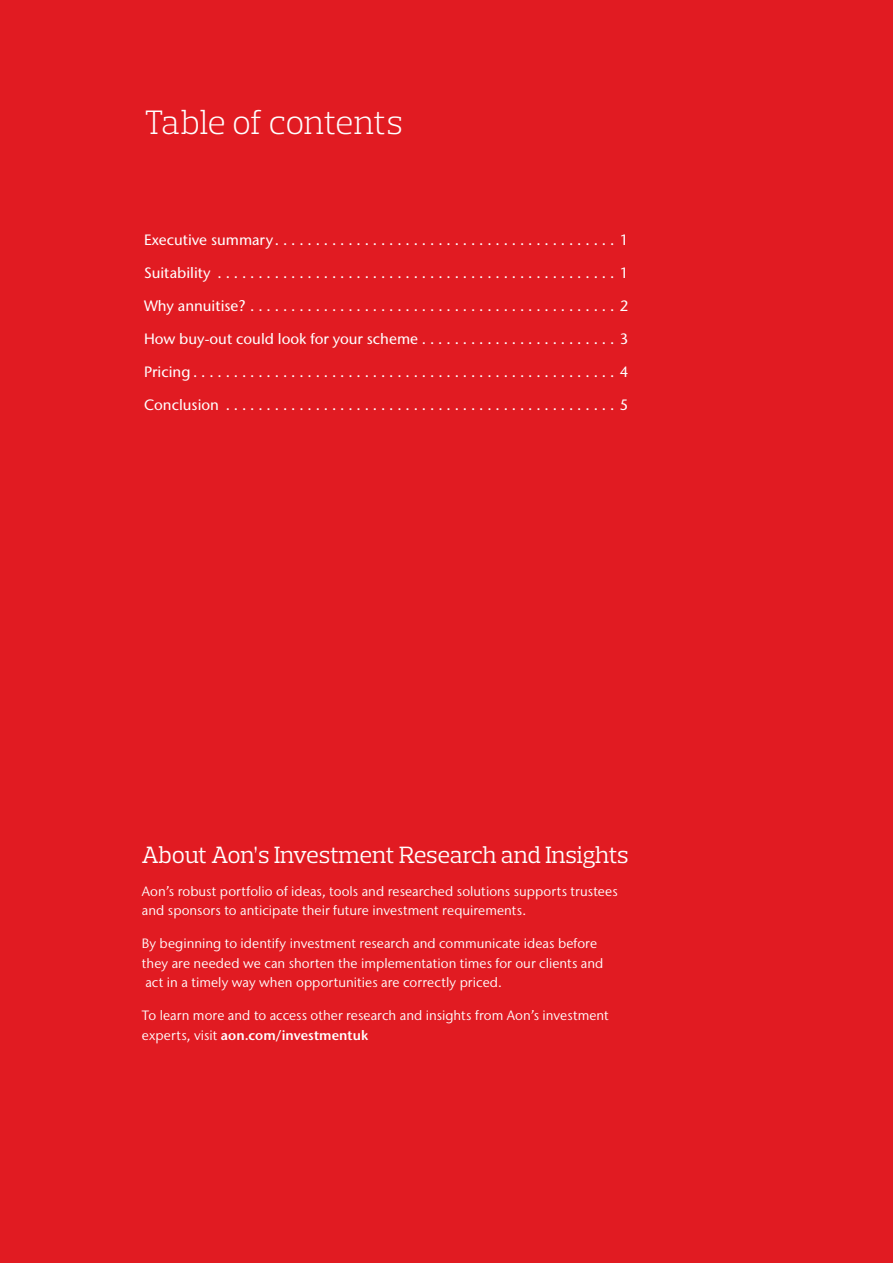
<style>
.page{position:relative;width:893px;height:1263px;background:#e11b22}
.page>*{position:absolute;margin:0;border:0;box-sizing:border-box;transform-origin:0 0}
.t1{font:300 34.5px "Prelo Slab";letter-spacing:-.015em;color:#fff}
.t2{font:24px "Prelo Slab";letter-spacing:-.01em;color:#fff}
.t3{font:500 15px "Stone Sans IIITC Std";color:#fff}
.t4{font:13.5px/19.5px "Stone Sans IIITC Std";letter-spacing:.005em;color:#fff}
.s1{font-weight:600}
</style>
<div class="page">
<h1 class="t1" style="left:144px;top:101px;width:261px">Table of contents</h1>
<p class="t3" style="left:144px;top:230px;width:486px">Executive summary . . . . . . . . . . . . . . . . . . . . . . . . . . . . . . . . . . . . . . . . . . 1</p>
<p class="t3" style="left:144px;top:263px;width:486px">Suitability . . . . . . . . . . . . . . . . . . . . . . . . . . . . . . . . . . . . . . . . . . . . . . . . . 1</p>
<p class="t3" style="left:144px;top:296px;width:486px">Why annuitise? . . . . . . . . . . . . . . . . . . . . . . . . . . . . . . . . . . . . . . . . . . . . . 2</p>
<p class="t3" style="left:144px;top:329px;width:486px">How buy-out could look for your scheme . . . . . . . . . . . . . . . . . . . . . . . . 3</p>
<p class="t3" style="left:144px;top:362px;width:486px">Pricing . . . . . . . . . . . . . . . . . . . . . . . . . . . . . . . . . . . . . . . . . . . . . . . . . . . . 4</p>
<p class="t3" style="left:144px;top:395px;width:486px">Conclusion . . . . . . . . . . . . . . . . . . . . . . . . . . . . . . . . . . . . . . . . . . . . . . . . 5</p>
<h2 class="t2" style="left:142px;top:840px;width:488px">About Aon’s Investment Research and Insights</h2>
<p class="t4" style="left:142px;top:881px;width:477px">Aon’s robust portfolio of ideas, tools and researched solutions supports trustees and sponsors to anticipate their future investment requirements.</p>
<p class="t4" style="left:142px;top:933px;width:463px">By beginning to identify investment research and communicate ideas before they are needed we can shorten the implementation times for our clients and act in a timely way when opportunities are correctly priced.</p>
<p class="t4" style="left:142px;top:1005px;width:468px">To learn more and to access other research and insights from Aon’s investment experts, visit <span class="s1">aon.com/investmentuk</span></p>
</div>
